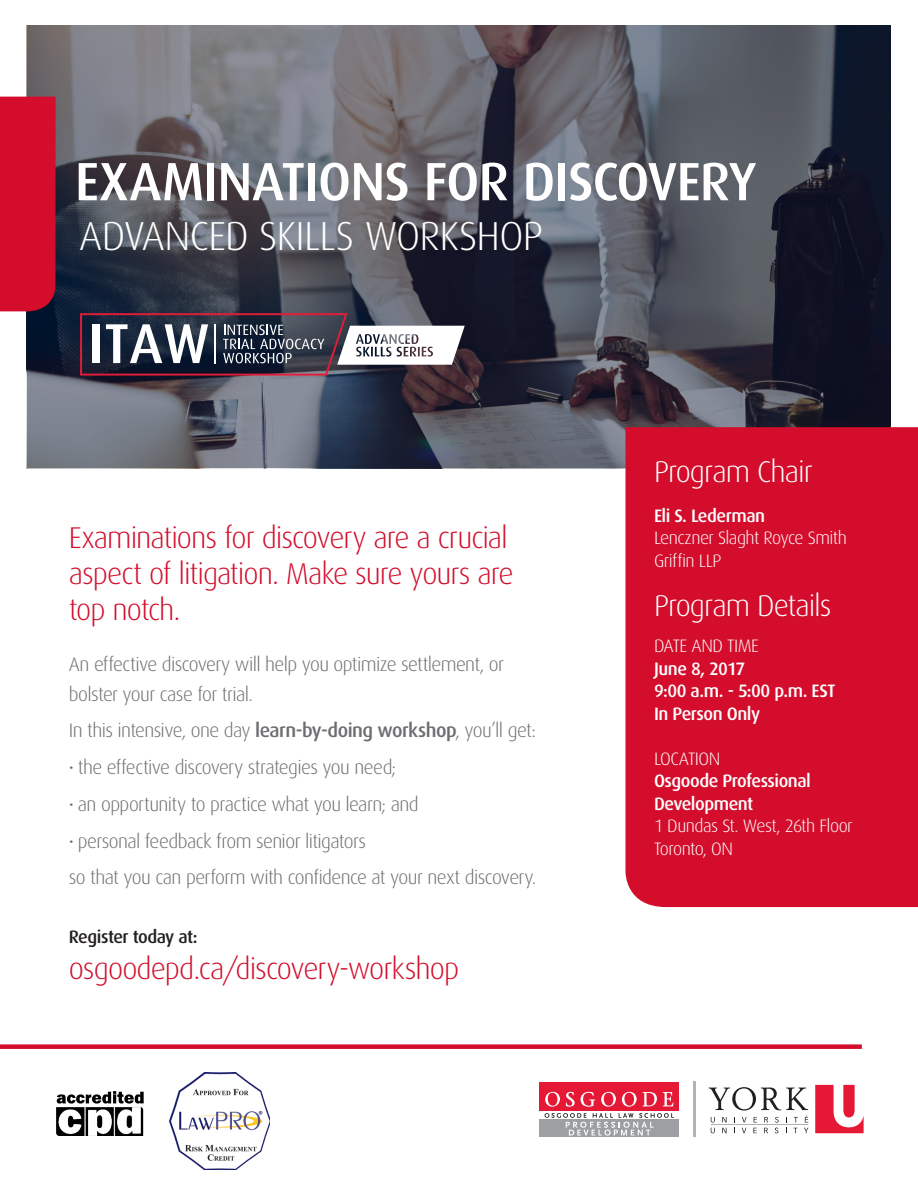
<style>
.page{position:relative;width:918px;height:1188px;background:#fff}
.page>*{position:absolute;margin:0;border:0;box-sizing:border-box;transform-origin:0 0}
.t1{font:500 54px "Dax";letter-spacing:-.02em;color:#fff}
.t2{font:300 40.5px "Dax";letter-spacing:-.015em;color:#fff}
.t3{font:300 30px/36px "Dax";letter-spacing:-.035em;color:#d30d2b}
.t4{font:300 30px "Dax";letter-spacing:-.03em;color:#fff}
.t5{font:300 19.5px/30px "Dax";letter-spacing:-.03em;color:#6c6d70}
.t6{font:300 18px/22.5px "Dax";letter-spacing:-.03em;color:#fff}
.t7{font:500 18px/22.5px "Dax";letter-spacing:-.025em;color:#fff}
.t8{font:500 18px "Dax";letter-spacing:-.03em;color:#231f20}
.s1{font-weight:500}
.s2{font-size:18px}
</style>
<div class="page">
<svg style="left:27px;top:26px;width:864px;height:442px;background:#50515d"></svg>
<div style="left:0;top:1044px;width:862px;height:5px;background:#d30d2b"></div>
<div style="left:626px;top:427px;width:292px;height:480px;background:#d30d2b"></div>
<div style="left:0;top:97px;width:56px;height:214px;background:#d30d2b"></div>
<div style="left:540px;top:1120px;width:139px;height:17px;background:#9d9fa2"></div>
<svg style="left:545px;top:1113px;width:129px;height:23px"></svg>
<hr style="left:694px;top:1082px;width:2px;height:55px;background:#b2b3b7">
<svg style="left:709px;top:1087px;width:100px;height:46px"></svg>
<svg style="left:815px;top:1085px;width:49px;height:48px"></svg>
<div style="left:540px;top:1082px;width:139px;height:29px;background:#e51836"></div>
<svg style="left:545px;top:1092px;width:15px;height:15px"></svg>
<svg style="left:566px;top:1092px;width:9px;height:15px"></svg>
<svg style="left:581px;top:1092px;width:14px;height:15px"></svg>
<svg style="left:601px;top:1092px;width:15px;height:15px"></svg>
<svg style="left:622px;top:1092px;width:15px;height:15px"></svg>
<svg style="left:643px;top:1092px;width:14px;height:14px"></svg>
<svg style="left:663px;top:1092px;width:11px;height:14px"></svg>
<img style="left:56px;top:1092px;width:87px;height:43px">
<img style="left:170px;top:1072px;width:99px;height:98px">
<svg style="left:80px;top:313px;width:385px;height:63px"></svg>
<p class="t1" style="left:75px;top:151px;width:683px">EXAMINATIONS FOR DISCOVERY</p>
<p class="t2" style="left:79px;top:214px;width:465px">ADVANCED SKILLS WORKSHOP</p>
<p class="t3" style="left:69px;top:520px;width:446px">Examinations for discovery are a crucial aspect of litigation. Make sure yours are top notch.</p>
<p class="t5" style="left:69px;top:649px;width:437px">An effective discovery will help you optimize settlement, or bolster your case for trial.</p>
<p class="t5" style="left:69px;top:716px;width:469px">In this intensive, one day <span class="s1">learn-by-doing workshop</span>, you’ll get:</p>
<p class="t5" style="left:69px;top:753px;width:329px"><span class="s2">•</span> the effective discovery strategies you need;</p>
<p class="t5" style="left:69px;top:789px;width:351px"><span class="s2">•</span> an opportunity to practice what you learn; and</p>
<p class="t5" style="left:69px;top:826px;width:299px"><span class="s2">•</span> personal feedback from senior litigators</p>
<p class="t5" style="left:69px;top:863px;width:469px">so that you can perform with confidence at your next discovery.</p>
<p class="t8" style="left:69px;top:927px;width:130px">Register today at:</p>
<p class="t3" style="left:69px;top:951px;width:392px">osgoodepd.ca/discovery-workshop</p>
<p class="t4" style="left:654px;top:455px;width:160px">Program Chair</p>
<p class="t6" style="left:654px;top:504px;width:194px"><span class="s1">Eli S. Lederman<br></span>Lenczner Slaght Royce Smith<br>Griffin LLP</p>
<p class="t4" style="left:654px;top:589px;width:179px">Program Details</p>
<p class="t6" style="left:654px;top:635px;width:106px">DATE AND TIME</p>
<p class="t7" style="left:654px;top:657px;width:93px">June 8, 2017</p>
<p class="t7" style="left:654px;top:680px;width:183px">9:00 a.m. - 5:00 p.m. EST</p>
<p class="t7" style="left:654px;top:702px;width:108px">In Person Only</p>
<p class="t6" style="left:654px;top:747px;width:68px">LOCATION</p>
<p class="t7" style="left:654px;top:770px;width:158px">Osgoode Professional<br>Development</p>
<p class="t6" style="left:654px;top:815px;width:200px">1 Dundas St. West, 26th Floor</p>
<p class="t6" style="left:654px;top:837px;width:81px">Toronto, ON</p>
</div>
